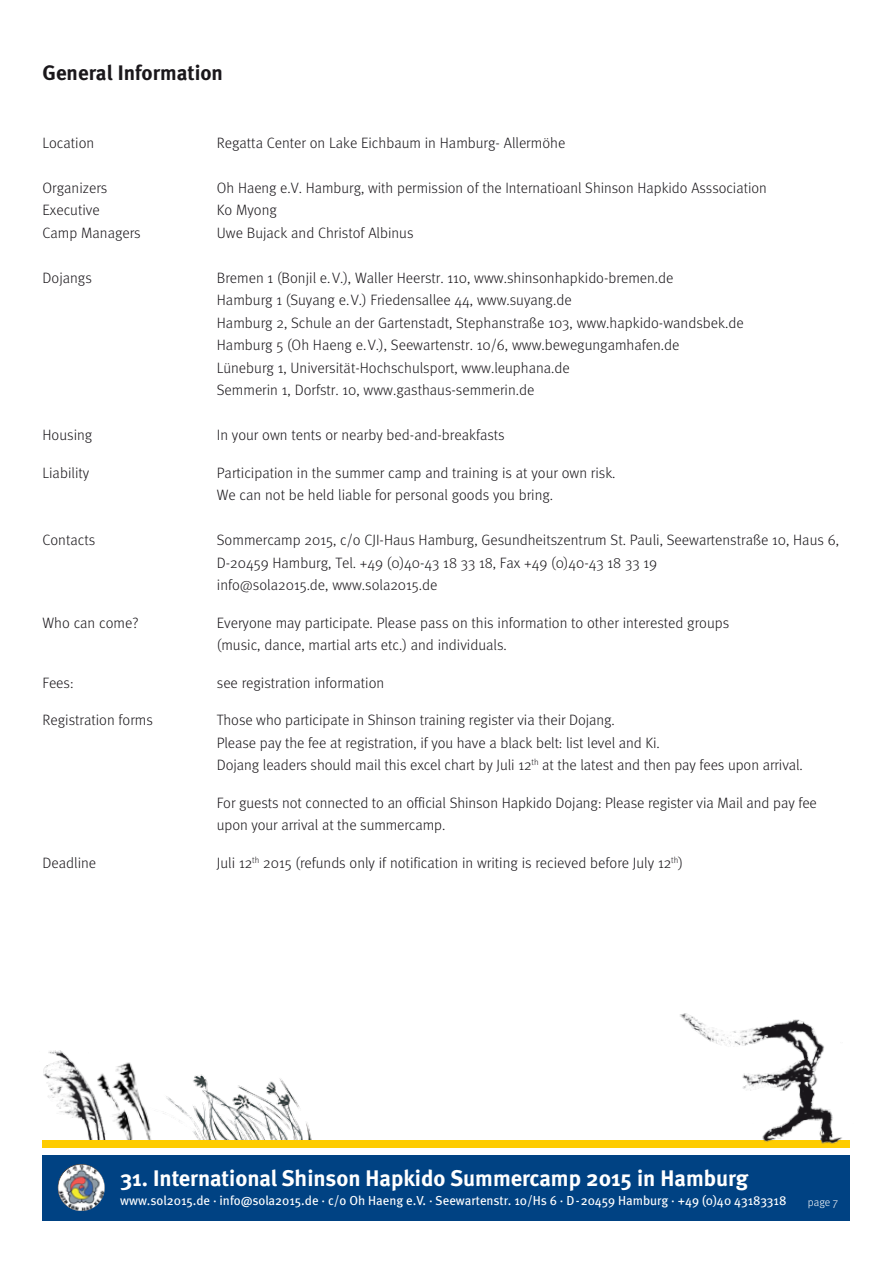
<style>
.page{position:relative;width:893px;height:1263px;background:#fff}
.page>*{position:absolute;margin:0;border:0;box-sizing:border-box;transform-origin:0 0}
.t1{font:700 22.5px "Meta";color:#fff}
.t2{font:700 21px "Meta";color:#1a171b}
.t3{font:300 15px/22.5px "Meta";color:#1a171b}
.t4{font:13.05px "Meta";color:#fff}
.t5{font:300 11.25px "Meta";color:#fff}
</style>
<div class="page">
<img style="left:163px;top:1074px;width:149px;height:66px">
<img style="left:42px;top:1050px;width:55px;height:93px">
<img style="left:97px;top:1062px;width:54px;height:78px">
<div style="left:43px;top:1155px;width:807px;height:65px;background:#004283"></div>
<svg style="left:58px;top:1164px;width:47px;height:47px"></svg>
<div style="left:43px;top:1140px;width:807px;height:7px;background:#fecc00"></div>
<img style="left:680px;top:1013px;width:162px;height:130px">
<h2 class="t2" style="left:43px;top:60px;width:182px">General Information</h2>
<p class="t3" style="left:43px;top:131px;width:53px">Location</p>
<p class="t3" style="left:217px;top:131px;width:350px">Regatta Center on Lake Eichbaum in Hamburg- Allermöhe</p>
<p class="t3" style="left:43px;top:176px;width:66px">Organizers</p>
<p class="t3" style="left:217px;top:176px;width:551px">Oh Haeng e.V. Hamburg, with permission of the Internatioanl Shinson Hapkido Asssociation</p>
<p class="t3" style="left:43px;top:199px;width:59px">Executive</p>
<p class="t3" style="left:217px;top:199px;width:62px">Ko Myong</p>
<p class="t3" style="left:43px;top:221px;width:100px">Camp Managers</p>
<p class="t3" style="left:217px;top:221px;width:198px">Uwe Bujack and Christof Albinus</p>
<p class="t3" style="left:43px;top:266px;width:51px">Dojangs</p>
<p class="t3" style="left:217px;top:266px;width:528px">Bremen 1 (Bonjil e.V.), Waller Heerstr. 110, www.shinsonhapkido-bremen.de<br>Hamburg 1 (Suyang e.V.) Friedensallee 44, www.suyang.de<br>Hamburg 2, Schule an der Gartenstadt, Stephanstraße 103, www.hapkido-wandsbek.de Hamburg 5 (Oh Haeng e.V.), Seewartenstr. 10/6, www.bewegungamhafen.de<br>Lüneburg 1, Universität-Hochschulsport, www.leuphana.de<br>Semmerin 1, Dorfstr. 10, www.gasthaus-semmerin.de</p>
<p class="t3" style="left:43px;top:424px;width:51px">Housing</p>
<p class="t3" style="left:217px;top:424px;width:289px">In your own tents or nearby bed-and-breakfasts</p>
<p class="t3" style="left:43px;top:461px;width:48px">Liability</p>
<p class="t3" style="left:217px;top:461px;width:400px">Participation in the summer camp and training is at your own risk.<br>We can not be held liable for personal goods you bring.</p>
<p class="t3" style="left:43px;top:529px;width:54px">Contacts</p>
<p class="t3" style="left:217px;top:529px;width:624px">Sommercamp 2015, c/o CJI-Haus Hamburg, Gesundheitszentrum St. Pauli, Seewartenstraße 10, Haus 6,<br>D-20459 Hamburg, Tel. +49 (0)40-43 18 33 18, Fax +49 (0)40-43 18 33 19<br>info@sola2015.de, www.sola2015.de</p>
<p class="t3" style="left:43px;top:611px;width:97px">Who can come?</p>
<p class="t3" style="left:217px;top:611px;width:514px">Everyone may participate. Please pass on this information to other interested groups (music, dance, martial arts etc.) and individuals.</p>
<p class="t3" style="left:43px;top:671px;width:33px">Fees:</p>
<p class="t3" style="left:217px;top:671px;width:169px">see registration information</p>
<p class="t3" style="left:43px;top:709px;width:112px">Registration forms</p>
<p class="t3" style="left:217px;top:709px;width:588px">Those who participate in Shinson training register via their Dojang.<br>Please pay the fee at registration, if you have a black belt: list level and Ki.<br>Dojang leaders should mail this excel chart by Juli 12<sup>th</sup> at the latest and then pay fees upon arrival.</p>
<p class="t3" style="left:217px;top:791px;width:602px">For guests not connected to an official Shinson Hapkido Dojang: Please register via Mail and pay fee upon your arrival at the summercamp.</p>
<p class="t3" style="left:43px;top:851px;width:55px">Deadline</p>
<p class="t3" style="left:217px;top:851px;width:468px">Juli 12<sup>th</sup> 2015 (refunds only if notification in writing is recieved before July 12<sup>th</sup>)</p>
<h1 class="t1" style="left:120px;top:1165px;width:630px">31. International Shinson Hapkido Summercamp 2015 in Hamburg</h1>
<p class="t4" style="left:120px;top:1193px;width:668px">www.sol2015.de · info@sola2015.de · c/o Oh Haeng e.V. · Seewartenstr. 10/Hs 6 · D-20459 Hamburg · +49 (0)40 43183318</p>
<p class="t5" style="left:808px;top:1196px;width:32px">page 7</p>
</div>
